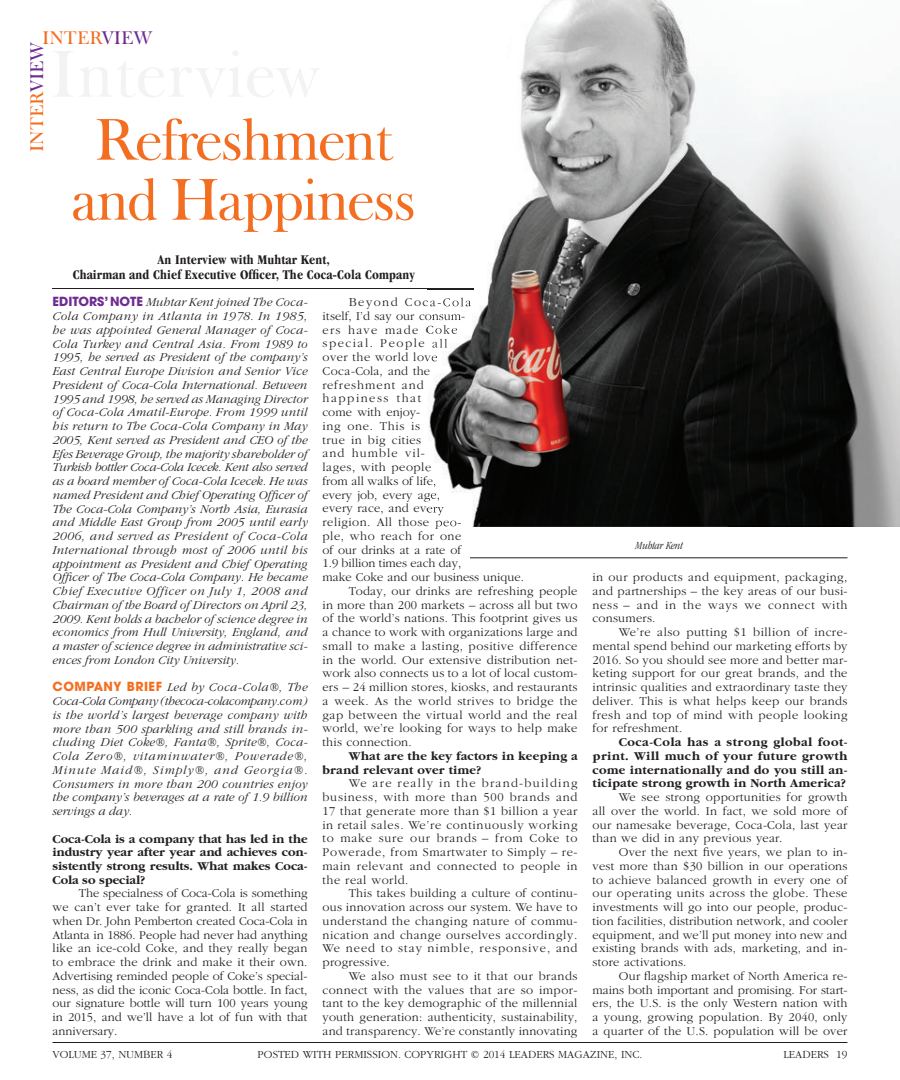
<style>
.page{position:relative;width:900px;height:1080px;background:#fff}
.page>*{position:absolute;margin:0;border:0;box-sizing:border-box;transform-origin:0 0}
.t1{font:60px/60px "Frys Baskerville BT";letter-spacing:-.04em;color:#f36e21;text-align:center}
.t2{font:18.75px "Frys Baskerville BT";color:#f36e21}
.t3{font:700 condensed 13.75px/15px "Garamond";letter-spacing:.01em;color:#231f20;text-align:center}
.t4{font:300 12.5px/13.8px "Garamond";letter-spacing:.02em;color:#231f20;text-align:justify}
.t5{font:italic 300 12.5px/13.8px "Garamond";color:#231f20}
.t6{font:700 12.5px/13.8px "Garamond";letter-spacing:.02em;color:#231f20;text-align:justify}
.t7{font:300 12.5px "Garamond";letter-spacing:.04em;color:#231f20}
.t8{font:300 12.5px "Garamond";color:#231f20}
.t9{font:300 12.5px "Garamond";letter-spacing:.12em;color:#231f20}
.t10{font:300 12.5px "Garamond";letter-spacing:.08em;color:#231f20}
.t11{font:300 12.5px "Garamond";letter-spacing:.1em;color:#231f20}
.t12{font:300 12.5px "Garamond";letter-spacing:.06em;color:#231f20}
.t13{font:300 11.25px "Garamond";color:#231f20}
.t14{font:italic 300 condensed 11.25px "Garamond";color:#231f20}
.t15{font:8.75px "TT Slug OTF";color:#000}
.s1{color:#6e2c91}
.s2{font-family:"Avant Garde";font-weight:700;font-style:normal;color:#6e2c91}
.s3{font-family:"Avant Garde";font-weight:700;font-style:normal;color:#f36e21}
</style>
<div class="page">
<hr style="left:470px;top:558px;width:378px;height:1px;background:#231f20">
<hr style="left:52px;top:288px;width:422px;height:1px;background:#231f20">
<img style="left:428px;top:0;width:472px;height:527px">
<img style="left:428px;top:297px;width:43px;height:12px">
<img style="left:428px;top:311px;width:37px;height:12px">
<img style="left:428px;top:325px;width:30px;height:9px">
<img style="left:428px;top:339px;width:20px;height:11px">
<svg style="left:428px;top:352px;width:10px;height:25px"></svg>
<svg style="left:428px;top:462px;width:12px;height:40px"></svg>
<img style="left:428px;top:504px;width:16px;height:11px">
<img style="left:428px;top:517px;width:33px;height:10px">
<img style="left:428px;top:288px;width:46px;height:1px">
<hr style="left:52px;top:1042px;width:796px;height:1px;background:#231f20">
<h2 class="t2" style="left:42px;top:26px;width:112px">INTER<span class="s1">VIEW</span></h2>
<h2 class="t2" style="left:25px;top:152px;width:112px;rotate:-90deg">INTER<span class="s1">VIEW</span></h2>
<h1 class="t1" style="left:71px;top:108px;width:347px">Refreshment and Happiness</h1>
<p class="t3" style="left:73px;top:252px;width:344px">An Interview with Muhtar Kent,<br>Chairman and Chief Executive Officer, The Coca-Cola Company</p>
<p class="t5" style="left:52px;top:296px;width:261px"><span class="s2">EDITORS’ NOTE</span> Muhtar Kent joined The Coca-Cola Company in Atlanta in 1978. In 1985, he was appointed General Manager ofCoca-Cola Turkey and Central Asia. From 1989 to 1995, he served as President ofthe company’s East Central Europe Division and Senior Vice President ofCoca-Cola International. Between 1995 and 1998, he served as Managing Director ofCoca-Cola Amatil-Europe. From 1999 until his return to The Coca-Cola Company in May 2005, Kent served as President and CEO ofthe Efes Beverage Group, the majority shareholder of Turkish bottler Coca-Cola Icecek. Kent also served as a board member ofCoca-Cola Icecek. He was named President and ChiefOperating Officer of The Coca-Cola Company’s North Asia, Eurasia and Middle East Group from 2005 until early 2006, and served as President ofCoca-Cola International through most of2006 until his appointment as President and ChiefOperating Officer ofThe Coca-Cola Company. He became ChiefExecutive Officer on July 1, 2008 and Chairman ofthe Board ofDirectors on April 23, 2009. Kent holds a bachelor ofscience degree in economics from Hull University, England, and a master ofscience degree in administrative sci&shy;ences from London City University.</p>
<p class="t5" style="left:52px;top:681px;width:258px;text-align:justify"><span class="s3">COMPANY BRIEF</span> Led by Coca-Cola®, The Coca-Cola Company (thecoca-colacompany.com) is the world’s largest beverage company with more than 500 sparkling and still brands in&shy;cluding Diet Coke®, Fanta®, Sprite®, Coca-Cola Zero®, vitaminwater®, Powerade®, Minute Maid®, Simply®, and Georgia®.<br>Consumers in more than 200 countries enjoy the company’s beverages at a rate of1.9 billion servings a day.</p>
<p class="t6" style="left:52px;top:832px;width:257px">Coca-Cola is a company that has led in the industry year after year and achieves con&shy;sistently strong results. What makes Coca-Cola so special?</p>
<p class="t4" style="left:52px;top:887px;width:257px;text-indent:26px">The specialness of Coca-Cola is something we can’t ever take for granted. It all started when Dr. John Pemberton created Coca-Cola in Atlanta in 1886. People had never had anything like an ice-cold Coke, and they really began to embrace the drink and make it their own.<br>Advertising reminded people of Coke’s special&shy;ness, as did the iconic Coca-Cola bottle. In fact, our signature bottle will turn 100 years young in 2015, and we’ll have a lot of fun with that anniversary.</p>
<p class="t15" style="left:62px;top:527px;width:30px;rotate:90deg">B:12.25”</p>
<p class="t9" style="left:349px;top:296px;width:124px">Beyond Coca-Cola</p>
<p class="t8" style="left:322px;top:309px;width:144px">itself, I’d say our consum-</p>
<p class="t11" style="left:322px;top:323px;width:136px">ers have made Coke</p>
<p class="t9" style="left:322px;top:337px;width:127px">special. People all</p>
<p class="t7" style="left:322px;top:351px;width:117px">over the world love</p>
<p class="t8" style="left:322px;top:364px;width:109px">Coca-Cola, and the</p>
<p class="t10" style="left:322px;top:378px;width:103px">refreshment and</p>
<p class="t9" style="left:322px;top:392px;width:100px">happiness that</p>
<p class="t4" style="left:322px;top:406px;width:99px">come with enjoy-</p>
<p class="t12" style="left:322px;top:419px;width:99px">ing one. This is</p>
<p class="t7" style="left:322px;top:433px;width:100px">true in big cities</p>
<p class="t10" style="left:322px;top:447px;width:104px">and humble vil-</p>
<p class="t7" style="left:322px;top:461px;width:110px">lages, with people</p>
<p class="t8" style="left:322px;top:474px;width:115px">from all walks of life,</p>
<p class="t4" style="left:322px;top:488px;width:119px">every job, every age,</p>
<p class="t4" style="left:322px;top:502px;width:123px">every race, and every</p>
<p class="t7" style="left:322px;top:516px;width:140px">religion. All those peo-</p>
<p class="t7" style="left:322px;top:529px;width:140px">ple, who reach for one</p>
<p class="t8" style="left:322px;top:543px;width:140px">of our drinks at a rate of</p>
<p class="t8" style="left:322px;top:557px;width:140px">1.9 billion times each day,</p>
<p class="t8" style="left:322px;top:571px;width:203px">make Coke and our business unique.</p>
<p class="t4" style="left:349px;top:584px;width:230px">Today, our drinks are refreshing people</p>
<p class="t4" style="left:322px;top:598px;width:257px">in more than 200 markets – across all but two</p>
<p class="t4" style="left:322px;top:612px;width:257px">of the world’s nations. This footprint gives us</p>
<p class="t4" style="left:322px;top:626px;width:257px">a chance to work with organizations large and</p>
<p class="t7" style="left:322px;top:639px;width:257px">small to make a lasting, positive difference</p>
<p class="t4" style="left:322px;top:653px;width:257px">in the world. Our extensive distribution net-</p>
<p class="t4" style="left:322px;top:667px;width:256px">work also connects us to a lot of local custom-</p>
<p class="t4" style="left:322px;top:681px;width:256px">ers – 24 million stores, kiosks, and restaurants</p>
<p class="t7" style="left:322px;top:694px;width:257px">a week. As the world strives to bridge the</p>
<p class="t7" style="left:322px;top:708px;width:257px">gap between the virtual world and the real</p>
<p class="t4" style="left:322px;top:722px;width:257px">world, we’re looking for ways to help make</p>
<p class="t4" style="left:322px;top:736px;width:91px">this connection.</p>
<p class="t6" style="left:322px;top:749px;width:257px;text-indent:26px">What are the key factors in keeping a brand relevant over time?</p>
<p class="t4" style="left:322px;top:777px;width:257px;text-indent:26px">We are really in the brand-building business, with more than 500 brands and 17 that generate more than $1 billion a year in retail sales. We’re continuously working to make sure our brands – from Coke to Powerade, from Smartwater to Simply – re&shy;main relevant and connected to people in the real world.</p>
<p class="t4" style="left:322px;top:887px;width:257px;text-indent:26px">This takes building a culture of continu&shy;ous innovation across our system. We have to understand the changing nature of commu&shy;nication and change ourselves accordingly.<br>We need to stay nimble, responsive, and progressive.</p>
<p class="t4" style="left:322px;top:969px;width:257px;text-indent:26px">We also must see to it that our brands connect with the values that are so impor&shy;tant to the key demographic of the millennial youth generation: authenticity, sustainability, and transparency. We’re constantly innovating</p>
<p class="t14" style="left:636px;top:539px;width:49px">Muhtar Kent</p>
<p class="t4" style="left:592px;top:571px;width:257px">in our products and equipment, packaging, and partnerships – the key areas of our busi&shy;ness – and in the ways we connect with consumers.</p>
<p class="t4" style="left:592px;top:626px;width:257px;text-indent:26px">We’re also putting $1 billion of incre&shy;mental spend behind our marketing efforts by 2016. So you should see more and better mar&shy;keting support for our great brands, and the intrinsic qualities and extraordinary taste they deliver. This is what helps keep our brands fresh and top of mind with people looking for refreshment.</p>
<p class="t6" style="left:592px;top:736px;width:257px;text-indent:26px">Coca-Cola has a strong global foot&shy;print. Will much of your future growth come internationally and do you still an&shy;ticipate strong growth in North America?</p>
<p class="t4" style="left:592px;top:791px;width:257px;text-indent:26px">We see strong opportunities for growth all over the world. In fact, we sold more of our namesake beverage, Coca-Cola, last year than we did in any previous year.</p>
<p class="t4" style="left:592px;top:846px;width:257px;text-indent:26px">Over the next five years, we plan to in&shy;vest more than $30 billion in our operations to achieve balanced growth in every one of our operating units across the globe. These investments will go into our people, produc&shy;tion facilities, distribution network, and cooler equipment, and we’ll put money into new and existing brands with ads, marketing, and in&shy;store activations.</p>
<p class="t4" style="left:592px;top:969px;width:257px;text-indent:26px">Our flagship market of North America re&shy;mains both important and promising. For start&shy;ers, the U.S. is the only Western nation with a young, growing population. By 2040, only a quarter of the U.S. population will be over</p>
<p class="t13" style="left:52px;top:1048px;width:121px">VOLUME 37, NUMBER 4</p>
<p class="t13" style="left:258px;top:1048px;width:386px">POSTED WITH PERMISSION. COPYRIGHT © 2014 LEADERS MAGAZINE, INC.</p>
<p class="t13" style="left:784px;top:1048px;width:65px">LEADERS 19</p>
</div>
